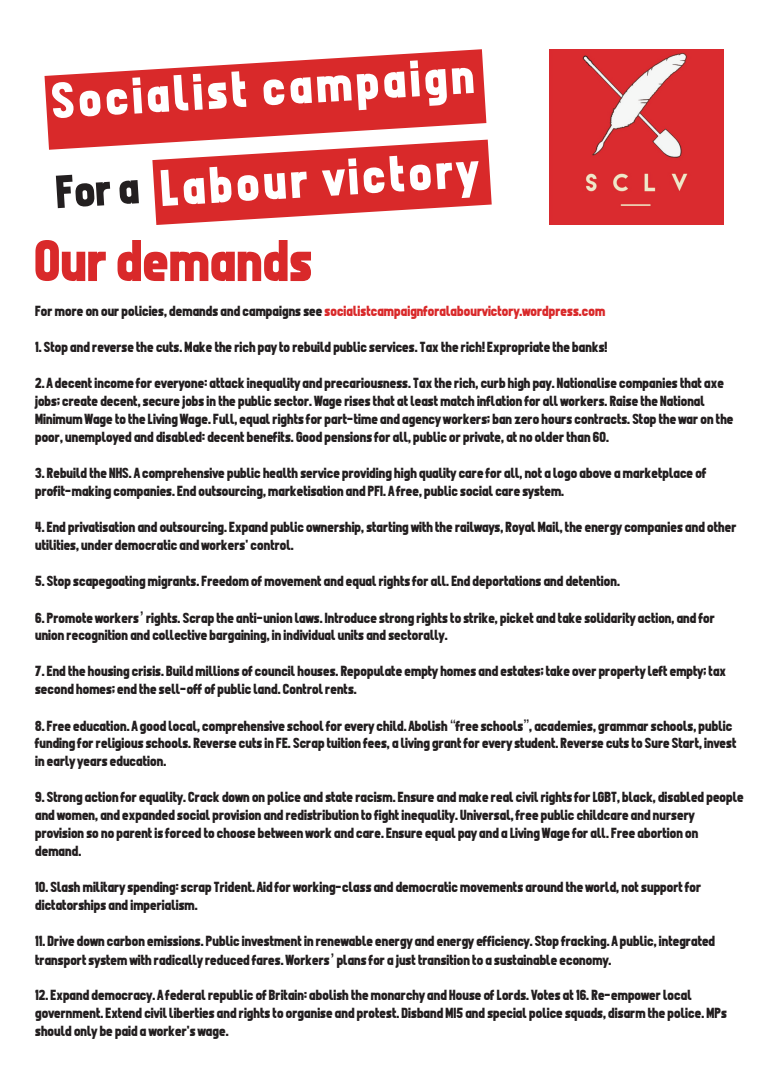
<style>
.page{position:relative;width:780px;height:1088px;background:#fff}
.page>*{position:absolute;margin:0;border:0;box-sizing:border-box;transform-origin:0 0}
.t1{font:60px "Front Page News 1.1";color:#d9292a}
.t2{font:52.5px/93.2px "Front Page News 1.1";color:#fff;text-align:right}
.t3{font:47.5px "Front Page News 1.1";color:#231f20}
.t4{font:15px/18px "Front Page News 1.1";color:#231f20}
.t5{font:15px "Front Page News 1.1";color:#d9292a}
.s1{color:#231f20}
.s2{font-family:"Lucida Grande"}
</style>
<div class="page">
<svg style="left:44px;top:49px;width:442px;height:101px;fill:#d9292a"></svg>
<svg style="left:152px;top:140px;width:339px;height:85px"></svg>
<img style="left:549px;top:50px;width:174px;height:174px">
<h2 class="t2" style="left:50px;top:52px;width:425px;rotate:-3deg">Socialist campaign<br>Labour victory</h2>
<h3 class="t3" style="left:55px;top:164px;width:85px;rotate:-3deg">For a</h3>
<h1 class="t1" style="left:35px;top:225px;width:280px">Our demands</h1>
<p class="t5" style="left:35px;top:302px;width:571px"><span class="s1">Formore on our policies, demands and campaignssee</span> socialistcampaignforalabourvictory.wordpress.com</p>
<p class="t4" style="left:35px;top:338px;width:574px">1. Stop and reverse the cuts. Make the rich payto rebuild public services.Tax the rich!Expropriate the banks!</p>
<p class="t4" style="left:35px;top:374px;width:699px">2.A decentincome for everyone: attack inequality and precariousness.Tax the rich, curb high pay. Nationalise companiesthat axe jobs; create decent,secure jobsin the public sector. Wage risesthat atleastmatch inflation for all workers. Raise the National MinimumWage to the Living Wage.Full, equalrightsfor part-time and agency workers; ban zero hours contracts. Stop the war on the poor, unemployed and disabled: decent benefits. Good pensionsfor all, public or private, at no olderthan 60.</p>
<p class="t4" style="left:35px;top:464px;width:672px">3. Rebuild the NHS.A comprehensive public health service providing high quality care for all, not a logo above amarketplace of profit-making companies.End outsourcing,marketisation and PFI.Afree, public social care system.</p>
<p class="t4" style="left:35px;top:518px;width:702px">4.End privatisation and outsourcing.Expand public ownership,starting with the railways, Royal Mail, the energy companies and other utilities, under democratic and workers' control.</p>
<p class="t4" style="left:35px;top:572px;width:586px">5. Stop scapegoatingmigrants.Freedomofmovement and equalrightsfor all.End deportations and detention.</p>
<p class="t4" style="left:35px;top:609px;width:681px;line-height:16.8px">6. Promote workers<span class="s2">’</span>rights. Scrap the anti-union laws. Introduce strong rightsto strike, picket and take solidarity action, and for union recognition and collective bargaining, in individual units and sectorally.</p>
<p class="t4" style="left:35px;top:662px;width:692px">7.End the housing crisis. Buildmillions of council houses. Repopulate empty homes and estates; take over propertyleft empty; tax second homes; end the sell-off of public land. Controlrents.</p>
<p class="t4" style="left:35px;top:717px;width:702px;line-height:17.4px">8.Free education.A good local, comprehensive schoolfor every child.Abolish <span class="s2">“</span>free schools<span class="s2">”</span>, academies, grammarschools, public funding forreligiousschools. Reverse cutsin FE. Scrap tuition fees, a living grantfor everystudent. Reverse cutsto Sure Start, invest in earlyyears education.</p>
<p class="t4" style="left:35px;top:788px;width:710px">9. Strong action for equality. Crack down on police and state racism.Ensure andmake real civilrightsforLGBT, black, disabled people and women, and expanded social provision and redistribution to fightinequality. Universal, free public childcare and nursery provision so no parent isforced to choose between work and care.Ensure equal pay and a Living Wage for all.Free abortion on demand.</p>
<p class="t4" style="left:35px;top:878px;width:667px">10. Slashmilitaryspending:scrap Trident.Aid for working-class and democraticmovements around the world, notsupportfor dictatorships and imperialism.</p>
<p class="t4" style="left:35px;top:931px;width:681px;line-height:19.2px">11. Drive down carbon emissions. Public investmentin renewable energy and energy efficiency. Stop fracking.A public, integrated transportsystemwith radicallyreduced fares. Workers<span class="s2">’</span> plansfor a just transition to a sustainable economy.</p>
<p class="t4" style="left:35px;top:986px;width:693px">12.Expand democracy.Afederalrepublic of Britain: abolish themonarchy and House ofLords.Votes at16. Re-empowerlocal government.Extend civil liberties and rightsto organise and protest. Disband MI5 and special police squads, disarmthe police. MPs should only be paid a worker's wage.</p>
</div>
